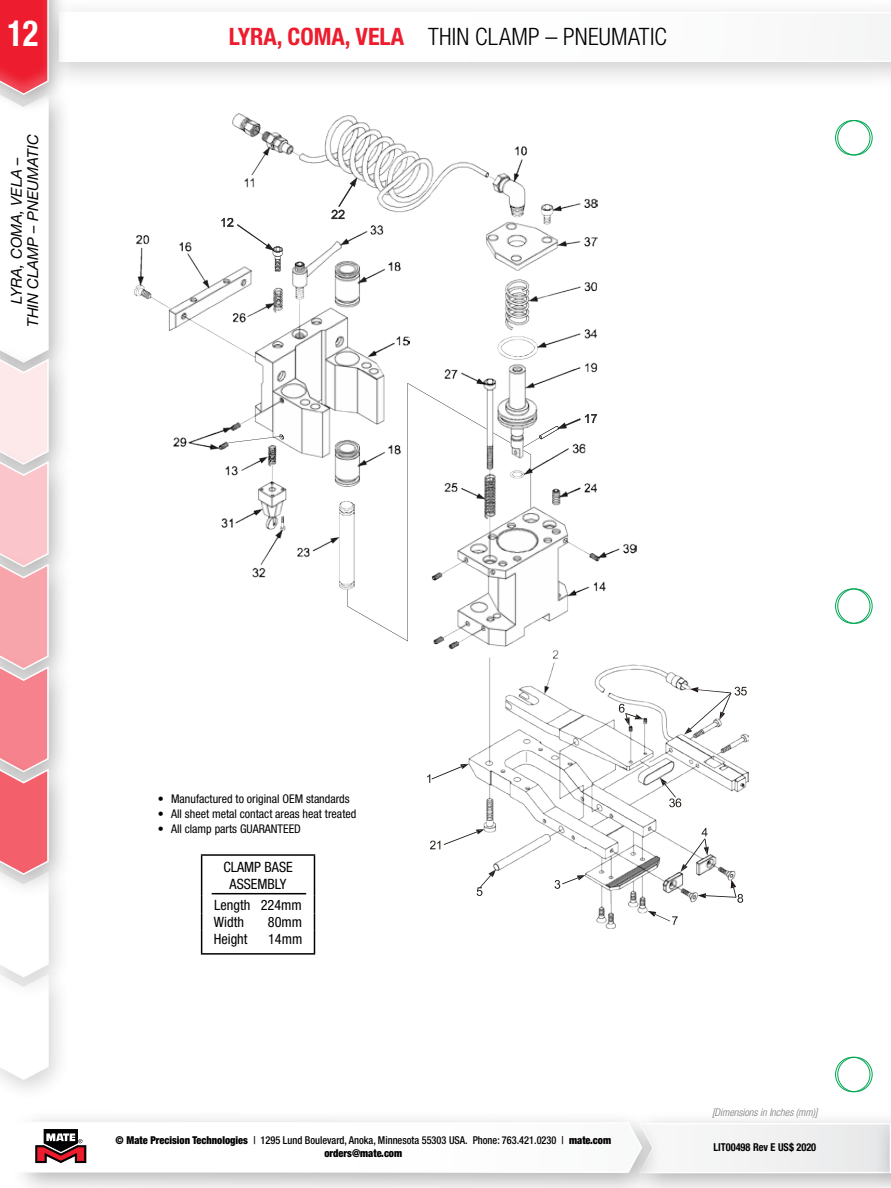
<style>
.page{position:relative;width:891px;height:1188px;background:#fff}
.page>*{position:absolute;margin:0;border:0;box-sizing:border-box;transform-origin:0 0}
.t1{font:700 condensed 36px "Helvetica Neue LT Std";color:#fff;scale:.9 1}
.t2{font:300 condensed 24px "Helvetica Neue LT Std";letter-spacing:.01em;color:#000}
.t3{font:italic 15px/16.5px "Helvetica Neue LT Std";color:#000;text-align:center}
.t4{font:condensed 14.25px/17.1px "Helvetica Neue LT Std";color:#000;text-align:center}
.t5{font:condensed 12px "Helvetica Neue LT Std";color:#000}
.t6{font:500 condensed 10.8px/13px "Helvetica Neue LT Std";color:#000;text-align:center;scale:.95 1}
.t7{font:700 condensed 10.8px "Helvetica Neue LT Std";color:#000;scale:.95 1}
.t8{font:italic 300 condensed 10.5px "Helvetica Neue LT Std";color:#77787b}
.s1{font-weight:700;color:#ed1c2e}
.s2{font-weight:900}
</style>
<div class="page">
<img style="left:300px;top:115px;width:105px;height:74px">
<img style="left:232px;top:113px;width:68px;height:75px">
<img style="left:134px;top:225px;width:275px;height:352px">
<img style="left:433px;top:279px;width:203px;height:378px">
<img style="left:296px;top:500px;width:51px;height:89px">
<img style="left:377px;top:146px;width:220px;height:125px">
<svg style="left:347px;top:383px;width:250px;height:258px"></svg>
<svg style="left:331px;top:178px;width:26px;height:41px"></svg>
<svg style="left:221px;top:218px;width:62px;height:54px"></svg>
<svg style="left:427px;top:764px;width:42px;height:19px"></svg>
<svg style="left:430px;top:834px;width:39px;height:15px"></svg>
<img style="left:469px;top:657px;width:280px;height:272px">
<svg style="left:229px;top:434px;width:55px;height:9px"></svg>
<hr style="left:201px;top:854px;width:114px;height:2px;background:#000">
<hr style="left:201px;top:856px;width:1px;height:40px;background:#000">
<hr style="left:314px;top:856px;width:1px;height:40px;background:#000">
<svg style="left:201px;top:896px;width:1px;height:57px"></svg>
<svg style="left:314px;top:896px;width:1px;height:57px"></svg>
<hr style="left:201px;top:953px;width:114px;height:2px;background:#000">
<hr style="left:212px;top:893px;width:94px;height:1px;background:#000">
<div style="left:625px;top:1110px;width:266px;height:78px;background:#000;opacity:.3"></div>
<div style="left:873px;top:1110px;width:18px;height:78px;background:#000;opacity:.3"></div>
<div style="left:36px;top:0;width:855px;height:91px;background:#000;opacity:.2"></div>
<svg style="left:67px;top:12px;width:824px;height:50px"></svg>
<div style="left:0;top:76px;width:73px;height:312px;background:#000;opacity:.3"></div>
<div style="left:0;top:0;width:67px;height:115px;background:#000;opacity:.3"></div>
<div style="left:9px;top:1108px;width:655px;height:80px;background:#000;opacity:.3"></div>
<svg style="left:9px;top:1120px;width:882px;height:55px"></svg>
<div style="left:0;top:341px;width:73px;height:149px;background:#000;opacity:.3"></div>
<div style="left:0;top:443px;width:73px;height:150px;background:#000;opacity:.3"></div>
<div style="left:0;top:546px;width:73px;height:149px;background:#000;opacity:.3"></div>
<div style="left:0;top:648px;width:73px;height:150px;background:#000;opacity:.3"></div>
<div style="left:0;top:751px;width:73px;height:149px;background:#000;opacity:.3"></div>
<div style="left:0;top:853px;width:73px;height:150px;background:#000;opacity:.3"></div>
<div style="left:0;top:956px;width:73px;height:149px;background:#000;opacity:.3"></div>
<svg style="left:0;top:0;width:50px;height:1081px"></svg>
<div style="left:835px;top:120px;width:35px;height:35px;border:1px solid #00a651;border-radius:50%"></div>
<div style="left:835px;top:589px;width:35px;height:35px;border:1px solid #00a651;border-radius:50%"></div>
<div style="left:835px;top:1057px;width:35px;height:35px;border:1px solid #00a651;border-radius:50%"></div>
<div style="left:837px;top:120px;width:36px;height:35px;border:1px solid #00a651;border-radius:50%"></div>
<div style="left:837px;top:589px;width:36px;height:35px;border:1px solid #00a651;border-radius:50%"></div>
<div style="left:837px;top:1057px;width:36px;height:35px;border:1px solid #00a651;border-radius:50%"></div>
<h1 class="t1" style="left:7px;top:12px;width:36px">12</h1>
<h3 class="t3" style="left:8px;top:327px;width:194px;rotate:-90deg">LYRA, COMA, VELA –<br>THIN CLAMP – PNEUMATIC</h3>
<h2 class="t2" style="left:229px;top:22px;width:440px"><span class="s1">LYRA, COMA, VELA</span> THIN CLAMP – PNEUMATIC</h2>
<p class="t5" style="left:158px;top:792px;width:194px">• Manufactured to original OEM standards</p>
<p class="t5" style="left:158px;top:807px;width:200px">• All sheet metal contact areas heat treated</p>
<p class="t5" style="left:158px;top:822px;width:145px">• All clamp parts GUARANTEED</p>
<h3 class="t4" style="left:223px;top:858px;width:71px">CLAMP BASE<br>ASSEMBLY</h3>
<h3 class="t4" style="left:214px;top:897px;width:89px;line-height:16.6px;text-align:left">Length 224mm<br>Width</h3>
<h3 class="t4" style="left:268px;top:913px;width:36px">80mm</h3>
<h3 class="t4" style="left:214px;top:930px;width:35px">Height</h3>
<h3 class="t4" style="left:268px;top:930px;width:36px">14mm</h3>
<p class="t8" style="left:712px;top:1106px;width:107px">[Dimensions in Inches (mm)]</p>
<p class="t6" style="left:116px;top:1134px;width:523px"><span class="s2">© Mate Precision Technologies</span> | 1295 Lund Boulevard, Anoka, Minnesota 55303 USA. Phone: 763.421.0230 | <span class="s2">mate.com orders@mate.com</span></p>
<p class="t7" style="left:713px;top:1141px;width:110px">LIT00498 Rev E US$ 2020</p>
</div>
